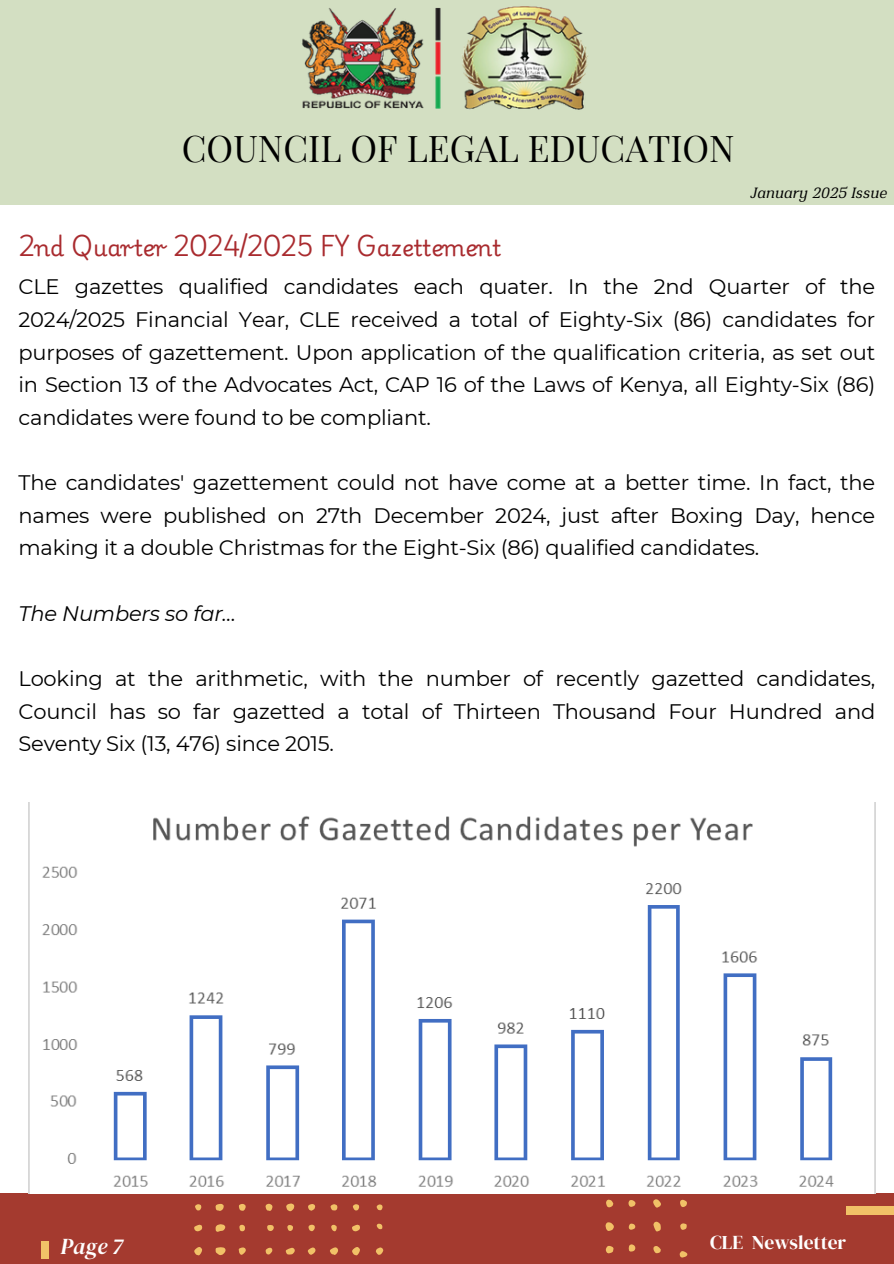
<style>
.page{position:relative;width:894px;height:1264px;background:#fff}
.page>*{position:absolute;margin:0;border:0;box-sizing:border-box;transform-origin:0 0}
.t1{font:36px "Playfair Display SC";color:#000}
.t2{font:22.5px "Playwrite US Modern";color:#a92b2f}
.t3{font:italic 22.5px "DM Serif Display";color:#fff}
.t4{font:21px/32.7px "Montserrat";letter-spacing:-.01em;color:#000;text-align:justify}
.t5{font:italic 21px "Montserrat";letter-spacing:-.01em;color:#000}
.t6{font:19.5px "DM Serif Display";color:#fff}
.t7{font:italic 16.5px "Montnapha";color:#000}
</style>
<div class="page">
<div style="left:0;top:0;width:893px;height:205px;background:#d3dfc2"></div>
<div style="left:0;top:1193px;width:893px;height:70px;background:#a43a2f"></div>
<div style="left:41px;top:1241px;width:8px;height:18px;background:#f1c167"></div>
<div style="left:846px;top:1206px;width:47px;height:8px;background:#f1c167"></div>
<svg style="left:653px;top:1221px;width:7px;height:10px"></svg>
<svg style="left:605px;top:1222px;width:8px;height:9px"></svg>
<svg style="left:653px;top:1199px;width:8px;height:8px"></svg>
<svg style="left:653px;top:1246px;width:7px;height:7px"></svg>
<svg style="left:605px;top:1246px;width:8px;height:7px"></svg>
<svg style="left:680px;top:1199px;width:7px;height:8px"></svg>
<svg style="left:679px;top:1251px;width:8px;height:6px"></svg>
<svg style="left:606px;top:1199px;width:7px;height:8px"></svg>
<svg style="left:680px;top:1223px;width:6px;height:6px"></svg>
<svg style="left:628px;top:1244px;width:7px;height:7px"></svg>
<svg style="left:628px;top:1200px;width:7px;height:6px"></svg>
<svg style="left:628px;top:1223px;width:7px;height:6px"></svg>
<svg style="left:215px;top:1247px;width:10px;height:8px"></svg>
<svg style="left:215px;top:1224px;width:10px;height:8px"></svg>
<svg style="left:286px;top:1247px;width:9px;height:7px"></svg>
<svg style="left:352px;top:1247px;width:8px;height:8px"></svg>
<svg style="left:330px;top:1247px;width:8px;height:7px"></svg>
<svg style="left:286px;top:1203px;width:8px;height:8px"></svg>
<svg style="left:307px;top:1247px;width:8px;height:7px"></svg>
<svg style="left:376px;top:1247px;width:7px;height:7px"></svg>
<svg style="left:238px;top:1247px;width:8px;height:7px"></svg>
<svg style="left:215px;top:1203px;width:9px;height:7px"></svg>
<svg style="left:352px;top:1224px;width:8px;height:7px"></svg>
<svg style="left:265px;top:1247px;width:7px;height:7px"></svg>
<svg style="left:265px;top:1203px;width:7px;height:7px"></svg>
<svg style="left:239px;top:1204px;width:6px;height:6px"></svg>
<svg style="left:308px;top:1204px;width:7px;height:6px"></svg>
<svg style="left:330px;top:1204px;width:7px;height:6px"></svg>
<svg style="left:267px;top:1225px;width:7px;height:6px"></svg>
<svg style="left:308px;top:1224px;width:7px;height:7px"></svg>
<svg style="left:239px;top:1224px;width:6px;height:7px"></svg>
<svg style="left:353px;top:1204px;width:6px;height:6px"></svg>
<svg style="left:194px;top:1247px;width:8px;height:8px"></svg>
<svg style="left:194px;top:1224px;width:8px;height:7px"></svg>
<svg style="left:195px;top:1204px;width:6px;height:6px"></svg>
<svg style="left:331px;top:1224px;width:5px;height:7px"></svg>
<svg style="left:287px;top:1225px;width:6px;height:5px"></svg>
<svg style="left:376px;top:1204px;width:6px;height:6px"></svg>
<svg style="left:376px;top:1223px;width:6px;height:6px"></svg>
<img style="left:301px;top:6px;width:287px;height:104px">
<img style="left:29px;top:803px;width:846px;height:390px">
<p class="t1" style="left:182px;top:123px;width:554px">COUNCIL OF LEGAL EDUCATION</p>
<h2 class="t2" style="left:19px;top:234px;width:483px">2nd Quarter 2024/2025 FY Gazettement</h2>
<h1 class="t7" style="left:750px;top:183px;width:138px">January 2025 Issue</h1>
<h2 class="t4" style="left:19px;top:270px;width:858px">CLE gazettes qualified candidates each quater. In the 2nd Quarter of the 2024/2025 Financial Year, CLE received a total of Eighty-Six (86) candidates for purposes of gazettement. Upon application of the qualification criteria, as set out in Section 13 of the Advocates Act, CAP 16 of the Laws of Kenya, all Eighty-Six (86) candidates were found to be compliant.</h2>
<h2 class="t4" style="left:19px;top:466px;width:858px">The candidates' gazettement could not have come at a better time. In fact, the names were published on 27th December 2024, just after Boxing Day, hence making it a double Christmas for the Eight-Six (86) qualified candidates.</h2>
<h2 class="t5" style="left:19px;top:600px;width:219px">The Numbers so far…</h2>
<h2 class="t4" style="left:19px;top:662px;width:858px">Looking at the arithmetic, with the number of recently gazetted candidates, Council has so far gazetted a total of Thirteen Thousand Four Hundred and Seventy Six (13, 476) since 2015.</h2>
<p class="t3" style="left:60px;top:1230px;width:64px">Page 7</p>
<p class="t6" style="left:710px;top:1228px;width:137px">CLE Newsletter</p>
</div>
